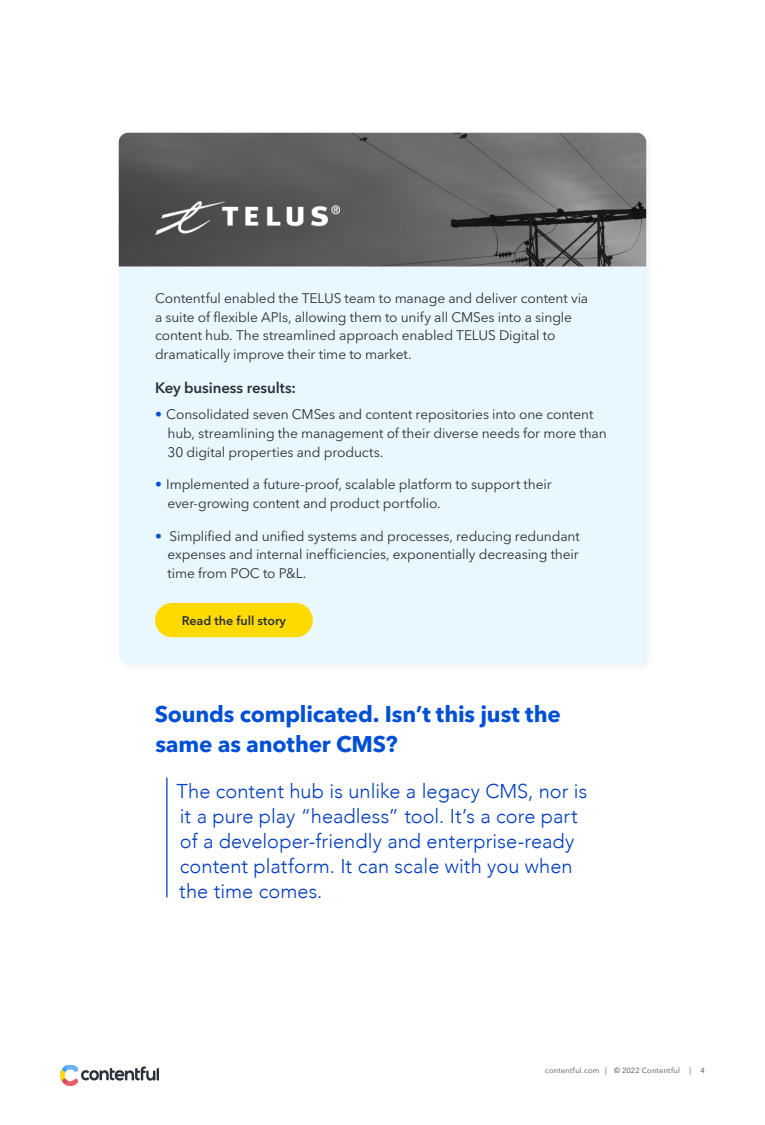
<style>
.page{position:relative;width:765px;height:1125px;background:#fff}
.page>*{position:absolute;margin:0;border:0;box-sizing:border-box;transform-origin:0 0}
.t1{font:700 22.5px/30px "Avenir Next LT Pro";letter-spacing:-.01em;color:#0050d5}
.t2{font:300 20px/25px "Avenir";color:#003cbe}
.t3{font:600 15px "Avenir Next LT Pro";letter-spacing:-.005em;color:#2a3039}
.t4{font:13.75px/18.8px "Avenir Next LT Pro";letter-spacing:-.01em;color:#2a3039}
.t5{font:600 12.5px "Avenir Next LT Pro";color:#2a3039}
.t6{font:7.5px "Avenir Next";letter-spacing:.025em;color:#404953}
.s1{color:#0050d5}
</style>
<div class="page">
<img style="left:60px;top:1065px;width:99px;height:20px">
<div style="left:117px;top:131px;width:537px;height:541px;background:#000;opacity:.05"></div>
<div style="left:119px;top:133px;width:527px;height:531px;background:#e9f7ff;border-radius:9px"></div>
<div style="left:155px;top:603px;width:158px;height:34px;background:#ffda00;border-radius:17px"></div>
<img style="left:119px;top:133px;width:527px;height:133px">
<img style="left:155px;top:201px;width:184px;height:33px">
<hr style="left:166px;top:778px;width:2px;height:120px;background:#003cbe">
<p class="t4" style="left:155px;top:289px;width:435px">Contentful enabled the TELUS team to manage and deliver content via a suite of flexible APIs, allowing them to unify all CMSes into a single content hub. The streamlined approach enabled TELUS Digital to dramatically improve their time to market.</p>
<p class="t3" style="left:155px;top:379px;width:142px">Key business results:</p>
<p class="t4" style="left:167px;top:405px;width:441px;text-indent:-12px"><span class="s1">•</span> Consolidated seven CMSes and content repositories into one content hub, streamlining the management of their diverse needs for more than<br>30 digital properties and products.</p>
<p class="t4" style="left:167px;top:475px;width:386px;text-indent:-12px"><span class="s1">•</span> Implemented a future-proof, scalable platform to support their ever-growing content and product portfolio.</p>
<p class="t4" style="left:167px;top:526px;width:414px;text-align:justify;text-indent:-12px"><span class="s1">•</span> Simplified and unified systems and processes, reducing redundant expenses and internal inefficiencies, exponentially decreasing their time from POC to P&amp;L.</p>
<p class="t5" style="left:182px;top:613px;width:106px">Read the full story</p>
<h1 class="t1" style="left:155px;top:699px;width:407px">Sounds complicated. Isn’t this just the same as another CMS?</h1>
<h2 class="t2" style="left:177px;top:778px;width:412px">The content hub is unlike a legacy CMS, nor is it a pure play “headless” tool. It’s a core part of a developer-friendly and enterprise-ready content platform. It can scale with you when the time comes.</h2>
<p class="t6" style="left:545px;top:1064px;width:136px">contentful.com | © 2022 Contentful</p>
<p class="t6" style="left:689px;top:1064px;width:3px">|</p>
<p class="t6" style="left:700px;top:1064px;width:6px">4</p>
</div>
